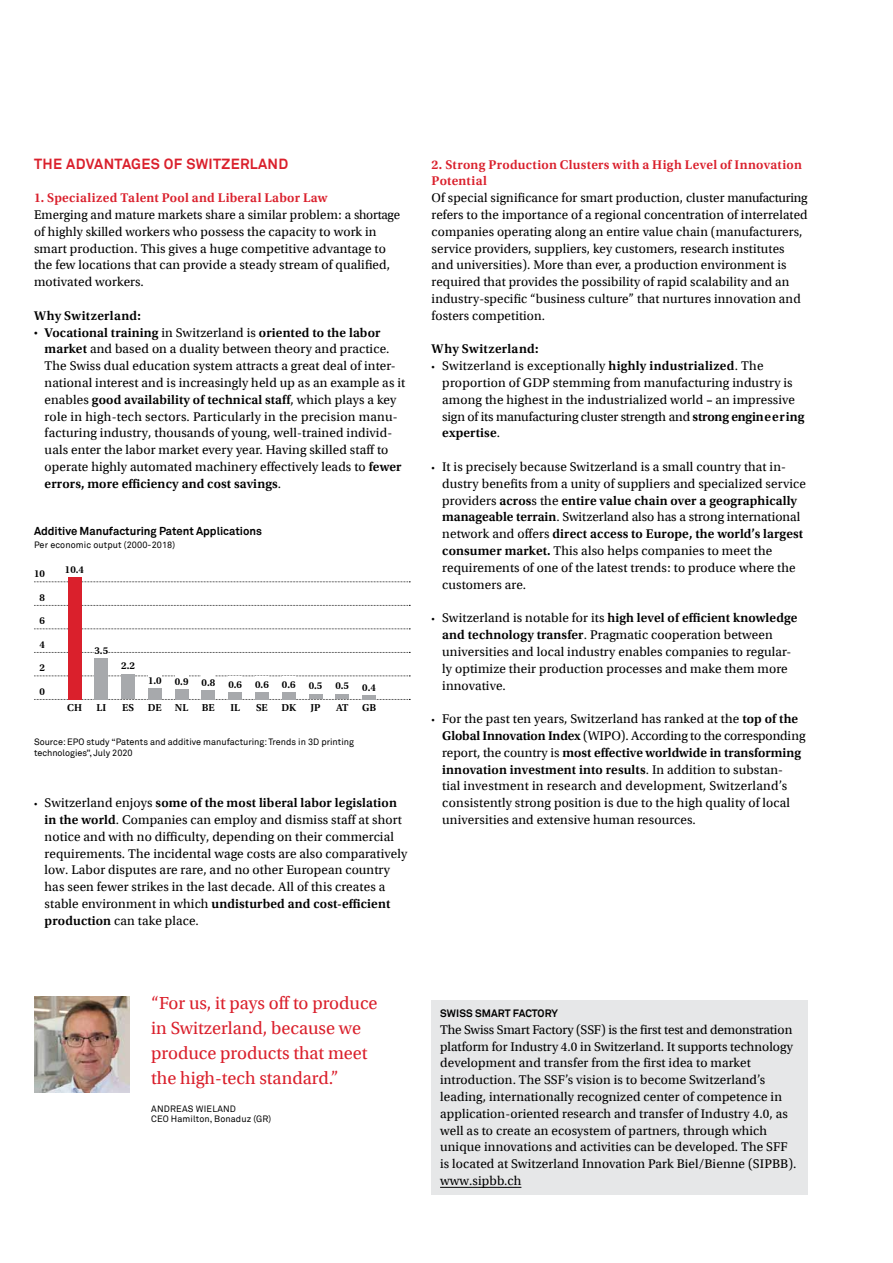
<style>
.page{position:relative;width:893px;height:1263px;background:#fff}
.page>*{position:absolute;margin:0;border:0;box-sizing:border-box;transform-origin:0 0}
.t1{font:18.3px/25.2px "Utopia S GE Regular";color:#da202c}
.t2{font:14.4px "Akkurat S GE Bold";letter-spacing:.02em;color:#da202c}
.t3{font:13.2px/16.8px "Utopia S GE Regular";letter-spacing:.01em;color:#000}
.t4{font:13.2px/16.8px "Utopia S GE Semibold";letter-spacing:.01em;color:#000}
.t5{font:13.2px/16.8px "Utopia S GE Semibold";letter-spacing:.025em;color:#da202c}
.t6{font:11.25px "Akkurat S GE Bold";letter-spacing:-.005em;color:#000}
.t7{font:10.5px "Utopia S GE Semibold";color:#000}
.t8{font:10.5px "Akkurat S GE Bold";letter-spacing:.01em;color:#000}
.t9{font:9px/11.2px "Akkurat S GE Regular";color:#000}
.s1{font-size:8.25px}
.s2{font-family:"Utopia S GE Regular"}
.s3{font-family:"Utopia S GE Semibold"}
.s4{font-family:"Utopia S GE Regular";font-size:8.25px}
</style>
<div class="page">
<svg style="left:34px;top:699px;width:376px;height:1px"></svg>
<svg style="left:34px;top:675px;width:376px;height:1px"></svg>
<svg style="left:34px;top:652px;width:376px;height:1px"></svg>
<svg style="left:34px;top:628px;width:376px;height:1px"></svg>
<svg style="left:34px;top:605px;width:376px;height:1px"></svg>
<svg style="left:34px;top:581px;width:376px;height:1px"></svg>
<div style="left:68px;top:577px;width:13px;height:122px;background:#da202c"></div>
<div style="left:95px;top:658px;width:13px;height:41px;background:#a7a9ac"></div>
<div style="left:121px;top:673px;width:14px;height:26px;background:#a7a9ac"></div>
<div style="left:148px;top:688px;width:14px;height:11px;background:#a7a9ac"></div>
<div style="left:175px;top:689px;width:13px;height:10px;background:#a7a9ac"></div>
<div style="left:202px;top:690px;width:13px;height:9px;background:#a7a9ac"></div>
<div style="left:228px;top:692px;width:14px;height:7px;background:#a7a9ac"></div>
<div style="left:255px;top:692px;width:14px;height:7px;background:#a7a9ac"></div>
<div style="left:282px;top:692px;width:14px;height:7px;background:#a7a9ac"></div>
<div style="left:309px;top:693px;width:13px;height:6px;background:#a7a9ac"></div>
<div style="left:335px;top:693px;width:14px;height:6px;background:#a7a9ac"></div>
<hr style="left:362px;top:695px;width:14px;height:4px;background:#a7a9ac">
<div style="left:94px;top:642px;width:14px;height:16px;background:#fff"></div>
<div style="left:148px;top:672px;width:14px;height:16px;background:#fff"></div>
<div style="left:175px;top:673px;width:13px;height:16px;background:#fff"></div>
<div style="left:202px;top:674px;width:13px;height:16px;background:#fff"></div>
<img style="left:34px;top:997px;width:96px;height:96px">
<div style="left:432px;top:1001px;width:376px;height:194px;background:#e6e7e8"></div>
<hr style="left:440px;top:1187px;width:81px;height:1px;background:#000">
<p class="t2" style="left:34px;top:153px;width:256px">THE ADVANTAGES OF SWITZERLAND</p>
<p class="t5" style="left:34px;top:189px;width:295px">1. Specialized Talent Pool and Liberal Labor Law</p>
<p class="t3" style="left:34px;top:205px;width:367px">Emerging and mature markets share a similar problem: a shortage of highly skilled workers who possess the capacity to work in smart production. This gives a huge competitive advantage to the few locations that can provide a steady stream of qualified, motivated workers.</p>
<p class="t4" style="left:34px;top:306px;width:108px">Why Switzerland:</p>
<p class="t4" style="left:34px;top:323px;width:348px"><span class="s1">•</span> Vocational training <span class="s2">in Switzerland is</span> oriented to the labor</p>
<p class="t3" style="left:45px;top:340px;width:362px"><span class="s3">market</span> and based on a duality between theory and practice.<br>The Swiss dual education system attracts a great deal of inter&shy;national interest and is increasingly held up as an example as it</p>
<p class="t4" style="left:45px;top:390px;width:353px"><span class="s2">enables</span> good availability of technical staff<span class="s2">, which plays a key</span></p>
<p class="t3" style="left:45px;top:407px;width:358px">role in high-tech sectors. Particularly in the precision manu&shy;facturing industry, thousands of young, well-trained individ&shy;uals enter the labor market every year. Having skilled staff to operate highly automated machinery effectively leads to <span class="s3">fewer</span></p>
<p class="t4" style="left:45px;top:474px;width:238px">errors, more efficiency and cost savings<span class="s2">.</span></p>
<p class="t6" style="left:34px;top:523px;width:229px">Additive Manufacturing Patent Applications</p>
<p class="t9" style="left:34px;top:539px;width:143px">Per economic output (2000-2018)</p>
<p class="t7" style="left:65px;top:562px;width:21px">10.4</p>
<p class="t7" style="left:34px;top:566px;width:12px">10</p>
<p class="t7" style="left:39px;top:589px;width:7px">8</p>
<p class="t7" style="left:39px;top:613px;width:7px">6</p>
<p class="t7" style="left:39px;top:637px;width:7px">4</p>
<p class="t7" style="left:39px;top:660px;width:7px">2</p>
<p class="t7" style="left:39px;top:684px;width:7px">0</p>
<p class="t7" style="left:94px;top:643px;width:15px">3.5</p>
<p class="t7" style="left:121px;top:658px;width:15px">2.2</p>
<p class="t7" style="left:148px;top:677px;width:229px">1.0 0.9 0.8 0.6 0.6 0.6 0.5 0.5 0.4</p>
<p class="t7" style="left:67px;top:700px;width:16px">CH</p>
<p class="t7" style="left:96px;top:700px;width:11px">LI</p>
<p class="t7" style="left:122px;top:700px;width:13px">ES</p>
<p class="t7" style="left:148px;top:700px;width:42px">DE NL</p>
<p class="t7" style="left:202px;top:700px;width:14px">BE</p>
<p class="t7" style="left:230px;top:700px;width:11px">IL</p>
<p class="t7" style="left:256px;top:700px;width:13px">SE</p>
<p class="t7" style="left:281px;top:700px;width:16px">DK</p>
<p class="t7" style="left:310px;top:700px;width:12px">JP</p>
<p class="t7" style="left:336px;top:700px;width:14px">AT</p>
<p class="t7" style="left:362px;top:700px;width:16px">GB</p>
<p class="t9" style="left:34px;top:736px;width:321px">Source: EPO study “Patents and additive manufacturing: Trends in 3D printing technologies”, July 2020</p>
<p class="t4" style="left:34px;top:793px;width:364px"><span class="s4">•</span> <span class="s2">Switzerland enjoys</span> some of the most liberal labor legislation</p>
<p class="t3" style="left:45px;top:810px;width:364px"><span class="s3">in the world</span>. Companies can employ and dismiss staff at short notice and with no difficulty, depending on their commercial requirements. The incidental wage costs are also comparatively low. Labor disputes are rare, and no other European country has seen fewer strikes in the last decade. All of this creates a</p>
<p class="t4" style="left:45px;top:894px;width:347px"><span class="s2">stable environment in which</span> undisturbed and cost-efficient</p>
<p class="t3" style="left:45px;top:911px;width:156px"><span class="s3">production</span> can take place.</p>
<p class="t5" style="left:432px;top:155px;width:372px">2. Strong Production Clusters with a High Level of Innovation<br>Potential</p>
<p class="t3" style="left:432px;top:189px;width:378px">Of special significance for smart production, cluster manufacturing refers to the importance of a regional concentration of interrelated companies operating along an entire value chain (manufacturers, service providers, suppliers, key customers, research institutes and universities). More than ever, a production environment is required that provides the possibility of rapid scalability and an industry-specific “business culture” that nurtures innovation and fosters competition.</p>
<p class="t4" style="left:432px;top:340px;width:108px">Why Switzerland:</p>
<p class="t3" style="left:442px;top:357px;width:364px;text-indent:-11px"><span class="s1">•</span> Switzerland is exceptionally <span class="s3">highly industrialized</span>. The proportion of GDP stemming from manufacturing industry is among the highest in the industrialized world <span class="s3">–</span> an impressive sign of its manufacturing cluster strength and <span class="s3">strong engineering</span></p>
<p class="t4" style="left:442px;top:424px;width:59px">expertise<span class="s2">.</span></p>
<p class="t3" style="left:442px;top:457px;width:365px;text-indent:-11px"><span class="s1">•</span> It is precisely because Switzerland is a small country that in&shy;dustry benefits from a unity of suppliers and specialized service</p>
<p class="t4" style="left:442px;top:491px;width:356px"><span class="s2">providers</span> acros<span class="s2">s the</span> entire value chain over a geographically</p>
<p class="t3" style="left:442px;top:508px;width:360px"><span class="s3">manageable terrain</span>. Switzerland also has a strong international</p>
<p class="t4" style="left:442px;top:525px;width:362px"><span class="s2">network and offers</span> direct access to Europe, the world’s largest</p>
<p class="t3" style="left:442px;top:542px;width:355px"><span class="s3">consumer market.</span> This also helps companies to meet the requirements of one of the latest trends: to produce where the customers are.</p>
<p class="t4" style="left:432px;top:609px;width:367px"><span class="s4">•</span> <span class="s2">Switzerland is notable for its</span> high level of efficient knowledge</p>
<p class="t3" style="left:442px;top:625px;width:351px"><span class="s3">and technology transfer</span>. Pragmatic cooperation between universities and local industry enables companies to regular&shy;ly optimize their production processes and make them more innovative.</p>
<p class="t3" style="left:442px;top:709px;width:365px;text-indent:-11px"><span class="s1">•</span> For the past ten years, Switzerland has ranked at the <span class="s3">top of the<br>Global Innovation Index</span> (WIPO). According to the corresponding</p>
<p class="t4" style="left:442px;top:743px;width:360px"><span class="s2">report, the country is</span> most effective worldwide in transforming innovation investment into results<span class="s2">. In addition to substan-</span></p>
<p class="t3" style="left:442px;top:777px;width:349px">tial investment in research and development, Switzerland’s consistently strong position is due to the high quality of local universities and extensive human resources.</p>
<h1 class="t1" style="left:151px;top:989px;width:228px">“For us, it pays off to produce in Switzerland, because we produce products that meet the high-tech standard.”</h1>
<p class="t9" style="left:151px;top:1103px;width:122px;line-height:10.5px">ANDREAS WIELAND<br>CEO Hamilton, Bonaduz (GR)</p>
<p class="t8" style="left:440px;top:1006px;width:119px">SWISS SMART FACTORY</p>
<p class="t3" style="left:440px;top:1020px;width:358px">The Swiss Smart Factory (SSF) is the first test and demonstration platform for Industry 4.0 in Switzerland. It supports technology development and transfer from the first idea to market introduction. The SSF’s vision is to become Switzerland’s leading, internationally recognized center of competence in application-oriented research and transfer of Industry 4.0, as well as to create an ecosystem of partners, through which unique innovations and activities can be developed. The SFF is located at Switzerland Innovation Park Biel/Bienne (SIPBB). www.sipbb.ch</p>
</div>
